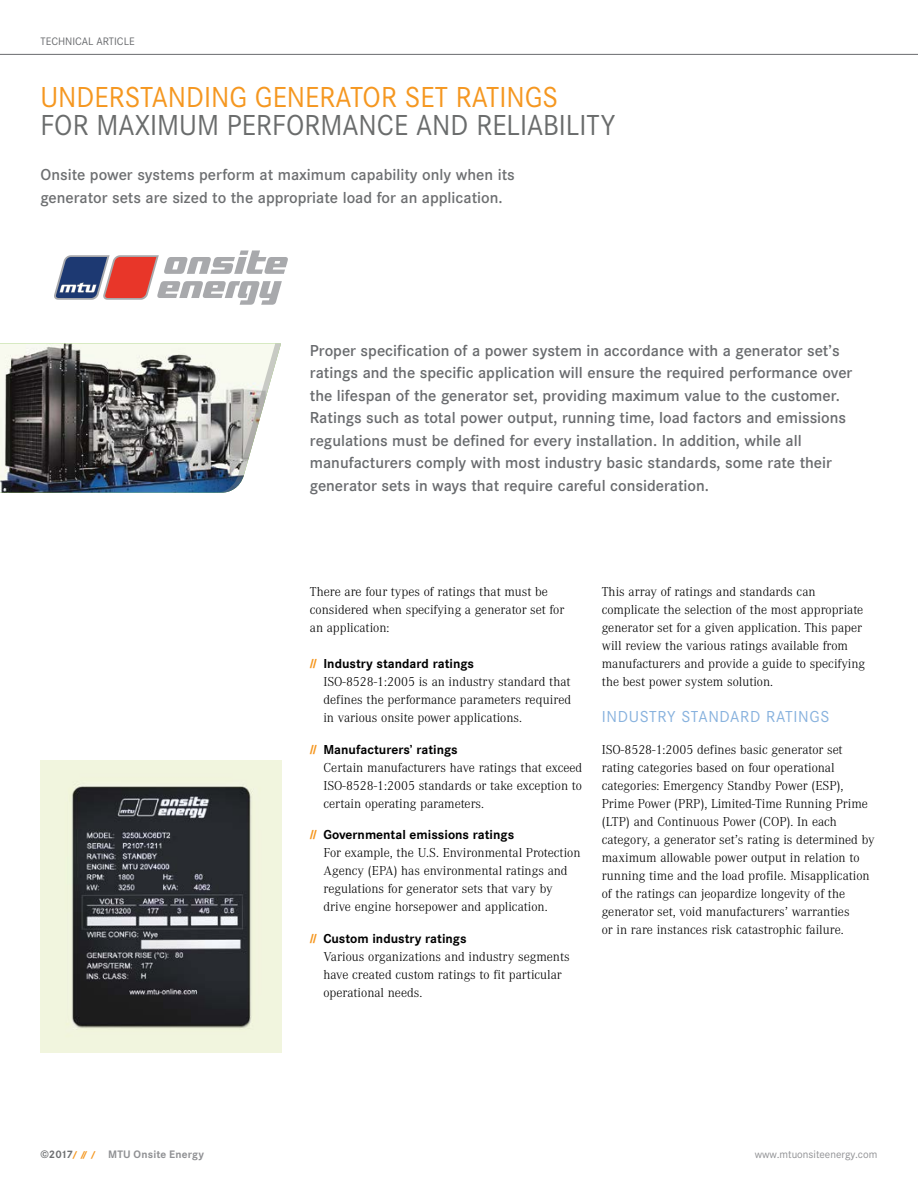
<style>
.page{position:relative;width:918px;height:1188px;background:#fff}
.page>*{position:absolute;margin:0;border:0;box-sizing:border-box;transform-origin:0 0}
.t1{font:30px "Corporate S";color:#6a6c6c;scale:.95 1}
.t2{font:30px "Corporate S";color:#f59720;scale:.95 1}
.t3{font:600 16.5px/22.5px "Corporate S";color:#696b6e}
.t4{font:600 16.5px/22.5px "Corporate S";color:#6d6f71}
.t5{font:16.5px "Corporate S";letter-spacing:.04em;color:#88b2de}
.t6{font:300 13.5px/18px "Corporate A";color:#000}
.t7{font:700 13.5px "Corporate S";color:#000}
.t8{font:700 11.25px "Corporate S";letter-spacing:.015em;color:#909194}
.t9{font:11.25px "Corporate S";color:#909194}
.t10{font:11.25px "Corporate S";color:#696b6e}
.s1{color:#6d6f71}
.s2{font-weight:800;font-size:8.7px;color:#f59720}
</style>
<div class="page">
<svg style="left:54px;top:250px;width:234px;height:55px"></svg>
<hr style="left:0;top:54px;width:918px;height:1px;background:#696b6e">
<img style="left:40px;top:760px;width:241px;height:293px">
<svg style="left:0;top:343px;width:281px;height:150px"></svg>
<p class="t10" style="left:40px;top:35px;width:96px">TECHNICAL ARTICLE</p>
<h1 class="t2" style="left:40px;top:80px;width:546px">UNDERSTANDING GENERATOR SET RATINGS</h1>
<h1 class="t1" style="left:40px;top:108px;width:607px">FOR MAXIMUM PERFORMANCE AND RELIABILITY</h1>
<p class="t4" style="left:40px;top:163px;width:476px">Onsite power systems perform at maximum capability only when its generator sets are sized to the appropriate load for an application.</p>
<p class="t3" style="left:310px;top:339px;width:544px">Proper specification of a power system in accordance with a generator set’s ratings and the specific application will ensure the required performance over the lifespan of the generator set, providing maximum value to the customer.<br>Ratings such as total power output, running time, load factors and emissions regulations must be defined for every installation. In addition, while all manufacturers comply with most industry basic standards, some rate their generator sets in ways that require careful consideration.</p>
<p class="t6" style="left:310px;top:583px;width:256px">There are four types of ratings that must be considered when specifying a generator set for an application:</p>
<p class="t7" style="left:310px;top:656px;width:166px"><sup>//</sup> Industry standard ratings</p>
<p class="t6" style="left:323px;top:673px;width:249px;text-align:justify">ISO-8528-1:2005 is an industry standard that defines the performance parameters required in various onsite power applications.</p>
<p class="t7" style="left:310px;top:742px;width:149px"><sup>//</sup> Manufacturers’ ratings</p>
<p class="t6" style="left:323px;top:759px;width:260px;text-align:justify">Certain manufacturers have ratings that exceed ISO-8528-1:2005 standards or take exception to certain operating parameters.</p>
<p class="t7" style="left:310px;top:827px;width:206px"><sup>//</sup> Governmental emissions ratings</p>
<p class="t6" style="left:323px;top:844px;width:259px">For example, the U.S. Environmental Protection Agency (EPA) has environmental ratings and regulations for generator sets that vary by drive engine horsepower and application.</p>
<p class="t7" style="left:310px;top:931px;width:158px"><sup>//</sup> Custom industry ratings</p>
<p class="t6" style="left:323px;top:948px;width:248px">Various organizations and industry segments have created custom ratings to fit particular operational needs.</p>
<p class="t6" style="left:602px;top:583px;width:265px">This array of ratings and standards can complicate the selection of the most appropriate generator set for a given application. This paper will review the various ratings available from manufacturers and provide a guide to specifying the best power system solution.</p>
<p class="t5" style="left:602px;top:708px;width:229px">INDUSTRY STANDARD RATINGS</p>
<p class="t6" style="left:602px;top:741px;width:274px">ISO-8528-1:2005 defines basic generator set rating categories based on four operational categories: Emergency Standby Power (ESP), Prime Power (PRP), Limited-Time Running Prime (LTP) and Continuous Power (COP). In each category, a generator set’s rating is determined by maximum allowable power output in relation to running time and the load profile. Misapplication of the ratings can jeopardize longevity of the generator set, void manufacturers’ warranties<br>or in rare instances risk catastrophic failure.</p>
<p class="t8" style="left:40px;top:1148px;width:165px"><span class="s1">©2017</span><span class="s2">/ // /</span> MTU Onsite Energy</p>
<p class="t9" style="left:755px;top:1148px;width:124px">www.mtuonsiteenergy.com</p>
</div>
